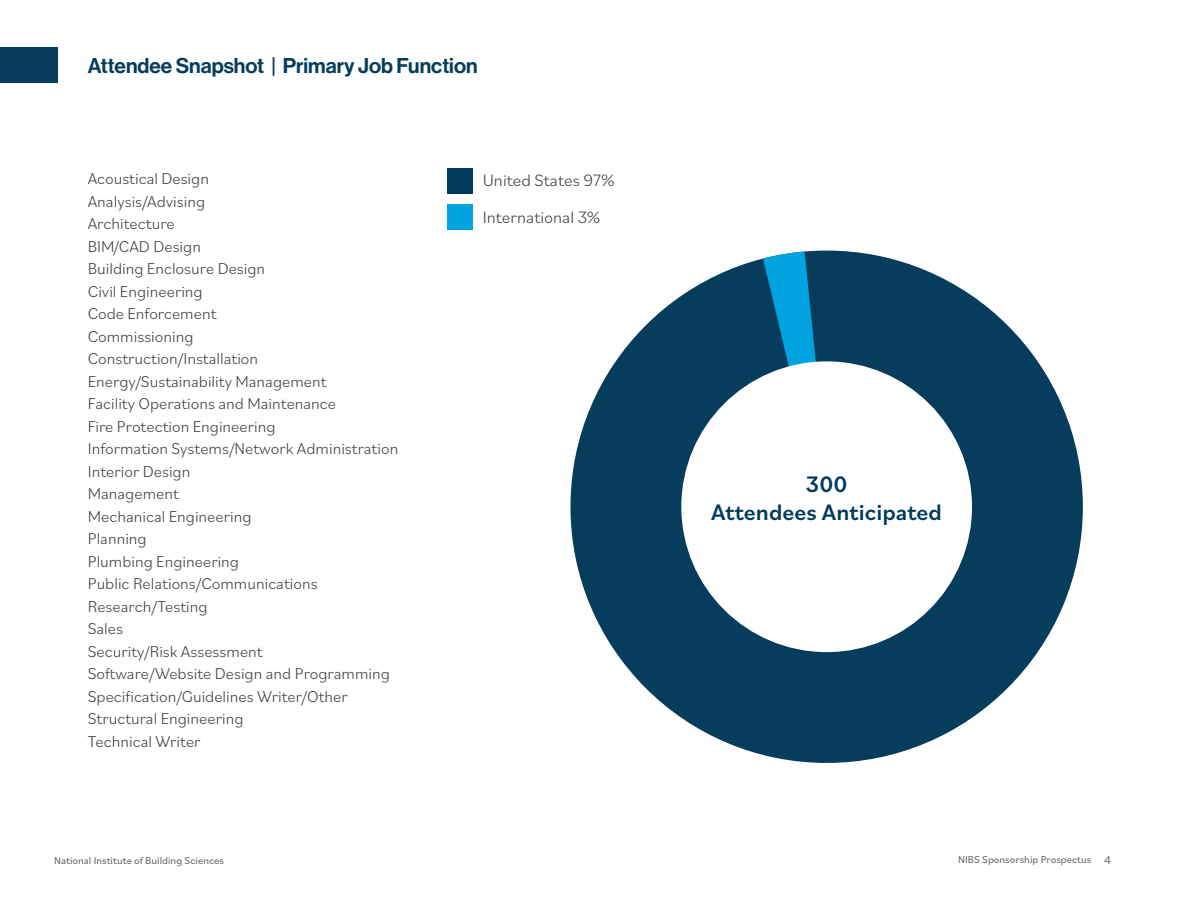
<style>
.page{position:relative;width:1188px;height:918px;background:#fff}
.page>*{position:absolute;margin:0;border:0;box-sizing:border-box;transform-origin:0 0}
.Blue_Highlight{font:500 23.55px "Bilo";color:#003b5c}
.t1{font:21px "N Haas Grotesk DS Pro 65 Md";color:#063c5c}
.Body{font:300 17.25px "Bilo";color:#3b3c3e}
.Body-2{font:300 16.5px "Bilo";color:#3b3c3e}
.t2{font:10.5px "Bilo";color:#616164}
.s1{font-size:12px;color:#6a6b6c}
</style>
<div class="page">
<div style="left:570px;top:251px;width:513px;height:512px;background:#063c5c;border-radius:50%"></div>
<svg style="left:749px;top:251px;width:67px;height:115px"></svg>
<div style="left:681px;top:361px;width:291px;height:291px;background:#fff;border-radius:50%"></div>
<div style="left:447px;top:168px;width:26px;height:25px;background:#003a5d"></div>
<div style="left:447px;top:205px;width:26px;height:25px;background:#00a3e0"></div>
<div style="left:0;top:48px;width:58px;height:35px;background:#083a5c"></div>
<p class="t1" style="left:88px;top:53px;width:391px">Attendee Snapshot | Primary Job Function</p>
<p class="Body-2" style="left:88px;top:168px;width:123px">Acoustical Design</p>
<p class="Body-2" style="left:88px;top:190px;width:119px">Analysis/Advising</p>
<p class="Body-2" style="left:88px;top:213px;width:89px">Architecture</p>
<p class="Body-2" style="left:88px;top:235px;width:115px">BIM/CAD Design</p>
<p class="Body-2" style="left:88px;top:258px;width:179px">Building Enclosure Design</p>
<p class="Body-2" style="left:88px;top:280px;width:117px">Civil Engineering</p>
<p class="Body-2" style="left:88px;top:303px;width:130px">Code Enforcement</p>
<p class="Body-2" style="left:88px;top:325px;width:107px">Commissioning</p>
<p class="Body-2" style="left:88px;top:348px;width:172px">Construction/Installation</p>
<p class="Body-2" style="left:88px;top:370px;width:240px">Energy/Sustainability Management</p>
<p class="Body-2" style="left:88px;top:393px;width:250px">Facility Operations and Maintenance</p>
<p class="Body-2" style="left:88px;top:415px;width:189px">Fire Protection Engineering</p>
<p class="Body-2" style="left:88px;top:438px;width:312px">Information Systems/Network Administration</p>
<p class="Body-2" style="left:88px;top:460px;width:104px">Interior Design</p>
<p class="Body-2" style="left:88px;top:483px;width:92px">Management</p>
<p class="Body-2" style="left:88px;top:505px;width:165px">Mechanical Engineering</p>
<p class="Body-2" style="left:88px;top:528px;width:61px">Planning</p>
<p class="Body-2" style="left:88px;top:550px;width:153px">Plumbing Engineering</p>
<p class="Body-2" style="left:88px;top:573px;width:231px">Public Relations/Communications</p>
<p class="Body-2" style="left:88px;top:595px;width:121px">Research/Testing</p>
<p class="Body-2" style="left:88px;top:618px;width:37px">Sales</p>
<p class="Body-2" style="left:88px;top:640px;width:176px">Security/Risk Assessment</p>
<p class="Body-2" style="left:88px;top:663px;width:304px">Software/Website Design and Programming</p>
<p class="Body-2" style="left:88px;top:685px;width:262px">Specification/Guidelines Writer/Other</p>
<p class="Body-2" style="left:88px;top:708px;width:157px">Structural Engineering</p>
<p class="Body-2" style="left:88px;top:730px;width:114px">Technical Writer</p>
<p class="Body" style="left:483px;top:169px;width:134px">United States 97%</p>
<p class="Body" style="left:483px;top:205px;width:119px">International 3%</p>
<p class="Blue_Highlight" style="left:806px;top:468px;width:43px">300</p>
<p class="Blue_Highlight" style="left:711px;top:496px;width:232px">Attendees Anticipated</p>
<p class="t2" style="left:54px;top:853px;width:172px">National Institute of Building Sciences</p>
<p class="t2" style="left:958px;top:852px;width:154px">NIBS Sponsorship Prospectus <span class="s1">4</span></p>
</div>
